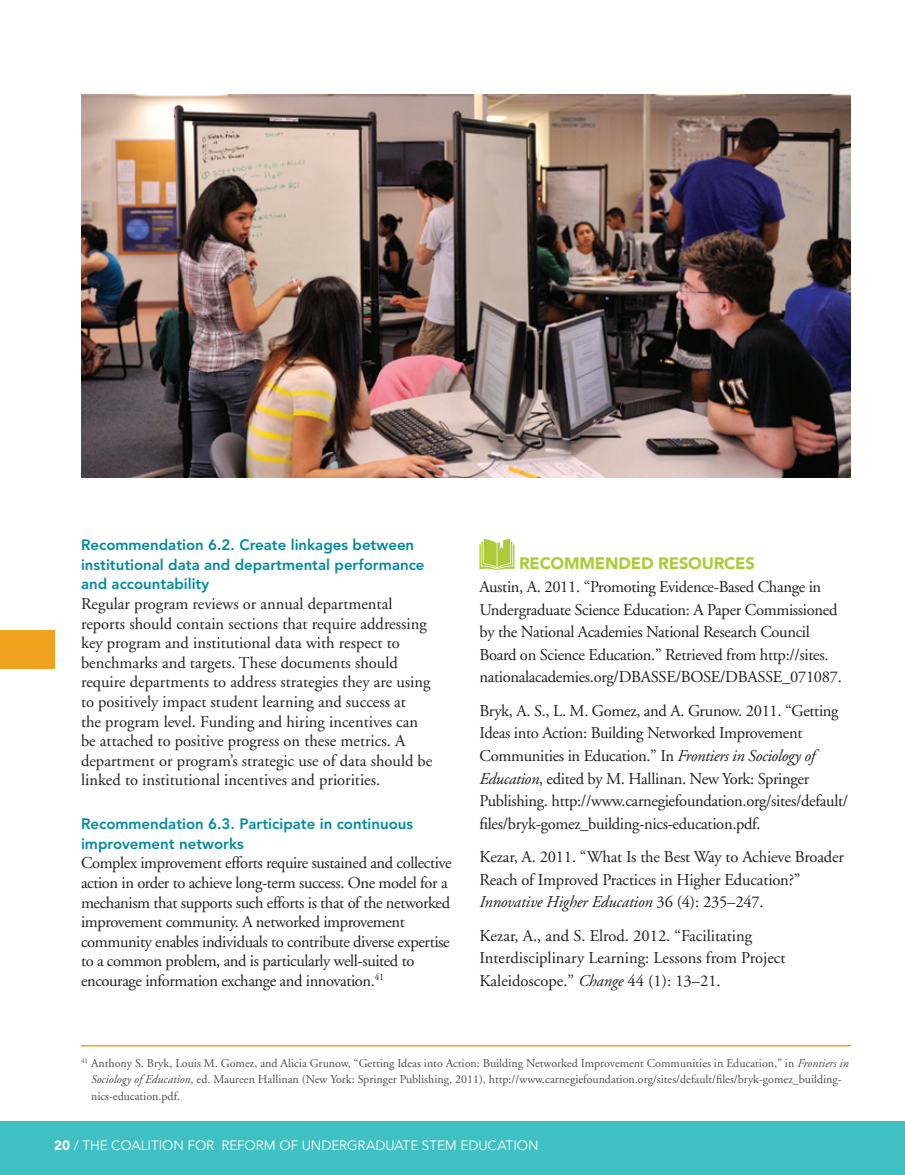
<style>
.page{position:relative;width:905px;height:1175px;background:#fff}
.page>*{position:absolute;margin:0;border:0;box-sizing:border-box;transform-origin:0 0}
.T{font:16.5px/22.6px "Adobe Garamond";letter-spacing:-.02em;color:#231f20}
.T-2{font:16.5px/19.6px "Adobe Garamond";color:#231f20}
.Recomended_Resources{font:900 16.5px "Avenir";letter-spacing:-.01em;color:#abcc38}
.Reccomendation{font:800 15px/19.6px "Avenir";color:#008a9e}
.t1{font:13.5px "Avenir";color:#fff}
.Footnote_1{font:12px/16.5px "Adobe Garamond";color:#4b4c4d}
.s1{font-style:italic}
.s2{font-weight:900}
</style>
<div class="page">
<div style="left:0;top:1120px;width:904px;height:54px;background:#3fc0c3"></div>
<img style="left:81px;top:94px;width:769px;height:383px">
<svg style="left:479px;top:539px;width:35px;height:31px"></svg>
<hr style="left:81px;top:1045px;width:769px;height:1px;background:#f0a21e">
<div style="left:0;top:630px;width:54px;height:39px;background:#f0a21e"></div>
<p class="Reccomendation" style="left:81px;top:535px;width:345px">Recommendation 6.2. Create linkages between institutional data and departmental performance and accountability</p>
<p class="T-2" style="left:81px;top:594px;width:353px">Regular program reviews or annual departmental reports should contain sections that require addressing key program and institutional data with respect to benchmarks and targets. These documents should require departments to address strategies they are using to positively impact student learning and success at<br>the program level. Funding and hiring incentives can be attached to positive progress on these metrics. A department or program’s strategic use of data should be linked to institutional incentives and priorities.</p>
<p class="Reccomendation" style="left:81px;top:814px;width:333px">Recommendation 6.3. Participate in continuous improvement networks</p>
<p class="T" style="left:81px;top:853px;width:372px;line-height:19.6px">Complex improvement efforts require sustained and collective action in order to achieve long-term success. One model for a mechanism that supports such efforts is that of the networked improvement community. A networked improvement community enables individuals to contribute diverse expertise to a common problem, and is particularly well-suited to encourage information exchange and innovation.<sup>41</sup></p>
<p class="Recomended_Resources" style="left:519px;top:553px;width:237px">RECOMMENDED RESOURCES</p>
<p class="T" style="left:479px;top:576px;width:364px">Austin, A. 2011. “Promoting Evidence-Based Change in Undergraduate Science Education: A Paper Commissioned by the National Academies National Research Council Board on Science Education.” Retrieved from http://sites. nationalacademies.org/DBASSE/BOSE/DBASSE_071087.</p>
<p class="T" style="left:479px;top:699px;width:370px">Bryk, A. S., L. M. Gomez, and A. Grunow. 2011. “Getting Ideas into Action: Building Networked Improvement Communities in Education.” In <span class="s1">Frontiers in Sociology of Education</span>, edited by M. Hallinan. New York: Springer Publishing. http://www.carnegiefoundation.org/sites/default/ files/bryk-gomez_building-nics-education.pdf.</p>
<p class="T" style="left:479px;top:846px;width:366px">Kezar, A. 2011. “What Is the Best Way to Achieve Broader<br>Reach of Improved Practices in Higher Education?”<br><span class="s1">Innovative Higher Education</span> 36 (4): 235–247.</p>
<p class="T-2" style="left:479px;top:924px;width:307px;line-height:22.6px">Kezar, A., and S. Elrod. 2012. “Facilitating<br>Interdisciplinary Learning: Lessons from Project<br>Kaleidoscope.” <span class="s1">Change</span> 44 (1): 13–21.</p>
<p class="Footnote_1" style="left:91px;top:1055px;width:759px;text-indent:-10px"><sup>41</sup> Anthony S. Bryk, Louis M. Gomez, and Alicia Grunow, “Getting Ideas into Action: Building Networked Improvement Communities in Education,” in <span class="s1">Frontiers in<br>Sociology of Education</span>, ed. Maureen Hallinan (New York: Springer Publishing, 2011), http://www.carnegiefoundation.org/sites/default/files/bryk-gomez_building&shy;nics-education.pdf.</p>
<p class="t1" style="left:54px;top:1137px;width:486px"><span class="s2">20</span> / THE COALITION FOR REFORM OF UNDERGRADUATE STEM EDUCATION</p>
</div>
